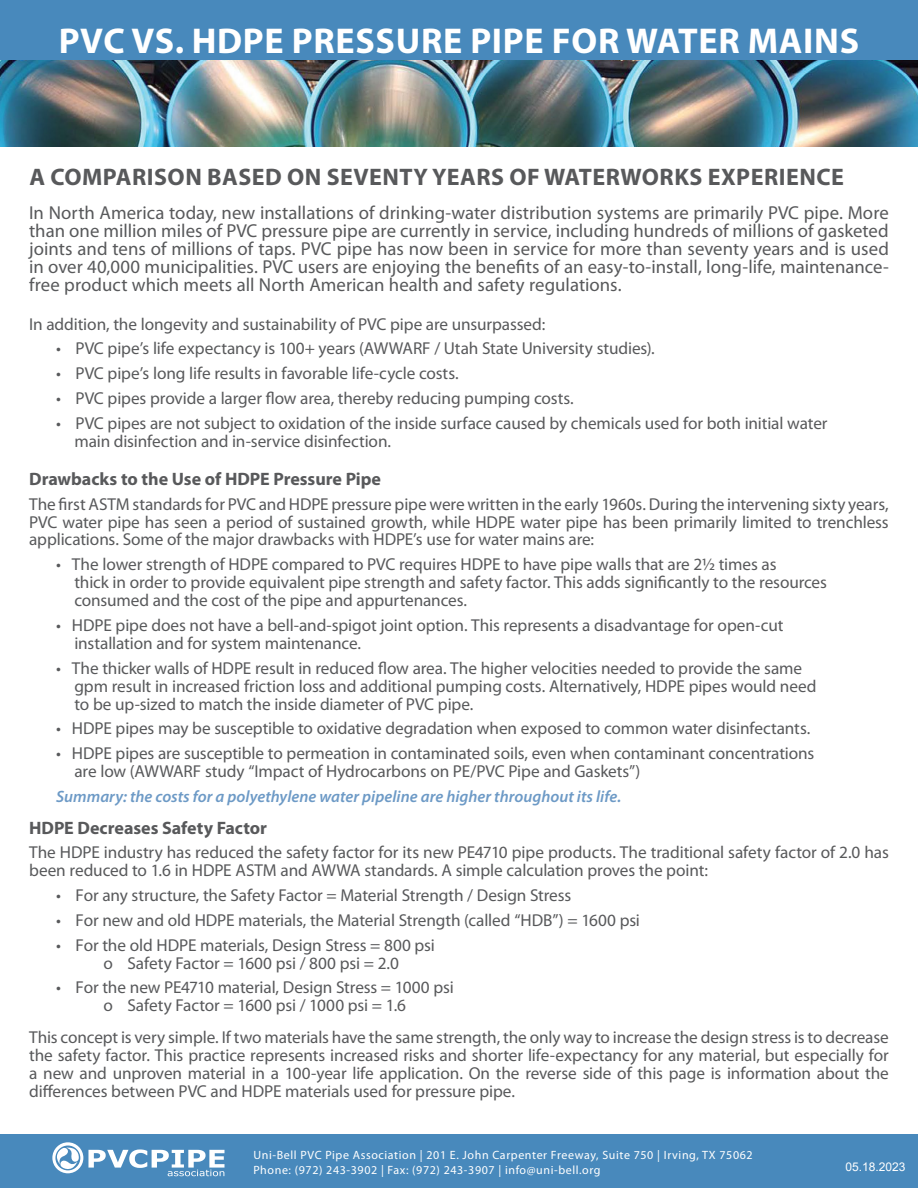
<style>
.page{position:relative;width:918px;height:1188px;background:#fff}
.page>*{position:absolute;margin:0;border:0;box-sizing:border-box;transform-origin:0 0}
.t1{font:700 36px "Myriad Pro";letter-spacing:.02em;color:#fff}
.t2{font:700 24px "Myriad Pro";letter-spacing:.02em;color:#58595b}
.t3{font:18.75px/18px "Myriad Pro";color:#58595b;text-align:justify}
.t4{font:700 18px "Myriad Pro";color:#58595b}
.t5{font:17.25px/18px "Myriad Pro";letter-spacing:-.005em;color:#58595b}
.t6{font:italic 600 16.5px "Myriad Pro";color:#6d9ac6}
.t7{font:12px/15px "Myriad Pro";letter-spacing:.05em;color:#fff}
.t8{font:12px "Arial";color:#fff}
</style>
<div class="page">
<img style="left:0;top:60px;width:918px;height:87px">
<div style="left:0;top:1134px;width:918px;height:54px;background:#4889bc"></div>
<svg style="left:52px;top:1142px;width:173px;height:34px"></svg>
<div style="left:0;top:0;width:918px;height:60px;background:#4889bc"></div>
<h1 class="t1" style="left:59px;top:17px;width:802px">PVC VS. HDPE PRESSURE PIPE FOR WATER MAINS</h1>
<h2 class="t2" style="left:29px;top:161px;width:816px">A COMPARISON BASED ON SEVENTY YEARS OF WATERWORKS EXPERIENCE</h2>
<p class="t3" style="left:29px;top:204px;width:861px">In North America today, new installations of drinking-water distribution systems are primarily PVC pipe. More than one million miles of PVC pressure pipe are currently in service, including hundreds of millions of gasketed joints and tens of millions of taps. PVC pipe has now been in service for more than seventy years and is used in over 40,000 municipalities. PVC users are enjoying the benefits of an easy-to-install, long-life, maintenance&shy;free product which meets all North American health and safety regulations.</p>
<p class="t5" style="left:29px;top:314px;width:518px">In addition, the longevity and sustainability of PVC pipe are unsurpassed:</p>
<p class="t5" style="left:56px;top:339px;width:600px">• PVC pipe’s life expectancy is 100+ years (AWWARF / Utah State University studies).</p>
<p class="t5" style="left:56px;top:364px;width:404px">• PVC pipe’s long life results in favorable life-cycle costs.</p>
<p class="t5" style="left:56px;top:389px;width:519px">• PVC pipes provide a larger flow area, thereby reducing pumping costs.</p>
<p class="t5" style="left:74px;top:413px;width:755px;text-indent:-18px">• PVC pipes are not subject to oxidation of the inside surface caused by chemicals used for both initial water main disinfection and in-service disinfection.</p>
<p class="t4" style="left:29px;top:467px;width:353px">Drawbacks to the Use of HDPE Pressure Pipe</p>
<p class="t5" style="left:29px;top:494px;width:861px;text-align:justify">The first ASTM standards for PVC and HDPE pressure pipe were written in the early 1960s. During the intervening sixty years, PVC water pipe has seen a period of sustained growth, while HDPE water pipe has been primarily limited to trenchless applications. Some of the major drawbacks with HDPE’s use for water mains are:</p>
<p class="t5" style="left:74px;top:555px;width:754px;text-indent:-18px">• The lower strength of HDPE compared to PVC requires HDPE to have pipe walls that are 2½ times as<br>thick in order to provide equivalent pipe strength and safety factor. This adds significantly to the resources consumed and the cost of the pipe and appurtenances.</p>
<p class="t5" style="left:74px;top:616px;width:711px;text-indent:-18px">• HDPE pipe does not have a bell-and-spigot joint option. This represents a disadvantage for open-cut installation and for system maintenance.</p>
<p class="t5" style="left:74px;top:659px;width:744px;text-indent:-18px">• The thicker walls of HDPE result in reduced flow area. The higher velocities needed to provide the same gpm result in increased friction loss and additional pumping costs. Alternatively, HDPE pipes would need to be up-sized to match the inside diameter of PVC pipe.</p>
<p class="t5" style="left:56px;top:719px;width:756px">• HDPE pipes may be susceptible to oxidative degradation when exposed to common water disinfectants.</p>
<p class="t5" style="left:74px;top:744px;width:741px;text-indent:-18px">• HDPE pipes are susceptible to permeation in contaminated soils, even when contaminant concentrations are low (AWWARF study “Impact of Hydrocarbons on PE/PVC Pipe and Gaskets”)</p>
<p class="t6" style="left:56px;top:786px;width:567px">Summary: the costs for a polyethylene water pipeline are higher throughout its life.</p>
<p class="t4" style="left:29px;top:816px;width:239px">HDPE Decreases Safety Factor</p>
<p class="t5" style="left:29px;top:843px;width:861px">The HDPE industry has reduced the safety factor for its new PE4710 pipe products. The traditional safety factor of 2.0 has been reduced to 1.6 in HDPE ASTM and AWWA standards. A simple calculation proves the point:</p>
<p class="t5" style="left:56px;top:886px;width:517px">• For any structure, the Safety Factor = Material Strength / Design Stress</p>
<p class="t5" style="left:56px;top:911px;width:585px">• For new and old HDPE materials, the Material Strength (called “HDB”) = 1600 psi</p>
<p class="t5" style="left:103px;top:935px;width:333px;text-indent:-47px">• For the old HDPE materials, Design Stress = 800 psi o Safety Factor = 1600 psi / 800 psi = 2.0</p>
<p class="t5" style="left:56px;top:978px;width:399px;text-align:center">• For the new PE4710 material, Design Stress = 1000 psi o Safety Factor = 1600 psi / 1000 psi = 1.6</p>
<p class="t5" style="left:29px;top:1028px;width:861px;text-align:justify">This concept is very simple. If two materials have the same strength, the only way to increase the design stress is to decrease the safety factor. This practice represents increased risks and shorter life-expectancy for any material, but especially for a new and unproven material in a 100-year life application. On the reverse side of this page is information about the differences between PVC and HDPE materials used for pressure pipe.</p>
<p class="t7" style="left:253px;top:1147px;width:501px">Uni-Bell PVC Pipe Association | 201 E. John Carpenter Freeway, Suite 750 | Irving, TX 75062<br>Phone: (972) 243-3902 | Fax: (972) 243-3907 | info@uni-bell.org</p>
<p class="t8" style="left:845px;top:1158px;width:62px">05.18.2023</p>
</div>
